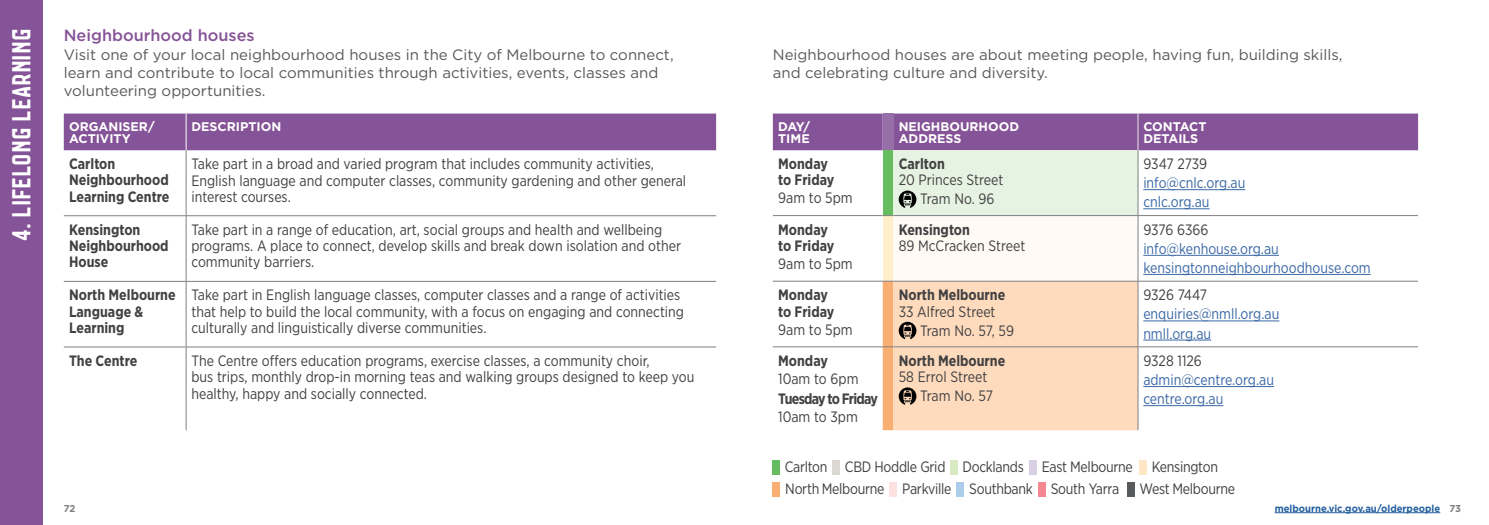
<style>
.page{position:relative;width:1489px;height:525px;background:#fff}
.page>*{position:absolute;margin:0;border:0;box-sizing:border-box;transform-origin:0 0}
.t1{font:27.5px "Co M";color:#fff}
.t2{font:500 16.25px "Gotham";color:#855397}
.t3{font:15px/16.2px "Gotham Narrow";color:#414042;scale:.95 1}
.t4{font:15px/18.1px "Gotham";color:#58595b}
.t5{font:700 15px/16.2px "Gotham Narrow";color:#414042;scale:.95 1}
.t6{font:15px/19.1px "Gotham Narrow";color:#3a68a5;scale:.95 1}
.t7{font:15px "Gotham Narrow";letter-spacing:-.02em;color:#414042;scale:.95 1}
.t8{font:700 15px "Gotham Narrow";letter-spacing:-.05em;color:#414042;scale:.95 1}
.t9{font:700 12.5px/12.5px "Gotham";color:#fff}
.t10{font:700 10px "Gotham";color:#215e9e;scale:.95 1}
.t11{font:700 10px "Gotham";color:#807f83;scale:.95 1}
.s1{color:#807f83}
</style>
<div class="page">
<div style="left:0;top:0;width:43px;height:524px;background:#855397"></div>
<div style="left:64px;top:113px;width:652px;height:37px;background:#855397"></div>
<hr style="left:186px;top:150px;width:1px;height:65px;background:#807f83">
<hr style="left:186px;top:216px;width:1px;height:65px;background:#807f83">
<hr style="left:186px;top:281px;width:1px;height:65px;background:#807f83">
<hr style="left:186px;top:347px;width:1px;height:83px;background:#807f83">
<hr style="left:186px;top:113px;width:1px;height:37px;background:#fff">
<hr style="left:64px;top:215px;width:122px;height:1px;background:#807f83">
<hr style="left:186px;top:215px;width:530px;height:1px;background:#807f83">
<hr style="left:64px;top:281px;width:122px;height:1px;background:#807f83">
<hr style="left:186px;top:281px;width:530px;height:1px;background:#807f83">
<hr style="left:64px;top:346px;width:122px;height:1px;background:#807f83">
<hr style="left:186px;top:346px;width:530px;height:1px;background:#807f83">
<div style="left:772px;top:113px;width:645px;height:37px;background:#855397"></div>
<div style="left:882px;top:113px;width:11px;height:37px;background:#966ea8"></div>
<div style="left:882px;top:150px;width:11px;height:65px;background:#65bd60"></div>
<div style="left:893px;top:150px;width:244px;height:65px;background:#e6f2e2"></div>
<div style="left:882px;top:215px;width:11px;height:66px;background:#ffefcc"></div>
<div style="left:893px;top:215px;width:244px;height:66px;background:#fffbf4"></div>
<div style="left:916px;top:282px;width:221px;height:148px;background:#fedbbd"></div>
<hr style="left:1137px;top:113px;width:1px;height:37px;background:#e9e8ea">
<hr style="left:893px;top:281px;width:244px;height:1px;background:#807f83">
<hr style="left:772px;top:215px;width:110px;height:1px;background:#807f83">
<hr style="left:1137px;top:215px;width:280px;height:1px;background:#807f83">
<hr style="left:772px;top:281px;width:110px;height:1px;background:#807f83">
<hr style="left:1137px;top:281px;width:280px;height:1px;background:#807f83">
<hr style="left:772px;top:346px;width:110px;height:1px;background:#807f83">
<hr style="left:893px;top:346px;width:244px;height:1px;background:#807f83">
<hr style="left:1137px;top:346px;width:280px;height:1px;background:#807f83">
<hr style="left:893px;top:215px;width:244px;height:1px;background:#807f83">
<hr style="left:1137px;top:150px;width:1px;height:65px;background:#807f83">
<hr style="left:1137px;top:216px;width:1px;height:65px;background:#807f83">
<hr style="left:1137px;top:281px;width:1px;height:65px;background:#807f83">
<hr style="left:1137px;top:347px;width:1px;height:83px;background:#807f83">
<svg style="left:898px;top:190px;width:18px;height:18px"></svg>
<hr style="left:1143px;top:189px;width:102px;height:1px;background:#3a68a5">
<hr style="left:1143px;top:208px;width:66px;height:1px;background:#3a68a5">
<hr style="left:1143px;top:255px;width:135px;height:1px;background:#3a68a5">
<hr style="left:1143px;top:274px;width:227px;height:1px;background:#3a68a5">
<hr style="left:1143px;top:320px;width:136px;height:1px;background:#3a68a5">
<hr style="left:1143px;top:339px;width:68px;height:1px;background:#3a68a5">
<svg style="left:882px;top:281px;width:34px;height:149px;background:#e9be9a"></svg>
<hr style="left:1143px;top:386px;width:130px;height:1px;background:#3a68a5">
<hr style="left:1143px;top:405px;width:80px;height:1px;background:#3a68a5">
<div style="left:956px;top:482px;width:7px;height:14px;background:#adcceb"></div>
<div style="left:832px;top:460px;width:7px;height:14px;background:#dbd7d3"></div>
<div style="left:772px;top:460px;width:8px;height:14px;background:#65bd60"></div>
<div style="left:889px;top:482px;width:7px;height:14px;background:#fde0df"></div>
<div style="left:1029px;top:460px;width:7px;height:14px;background:#dad0e4"></div>
<div style="left:1126px;top:482px;width:7px;height:14px;background:#58595b"></div>
<div style="left:1139px;top:460px;width:7px;height:14px;background:#ffe6c7"></div>
<div style="left:950px;top:460px;width:7px;height:14px;background:#d8eac1"></div>
<div style="left:1038px;top:482px;width:7px;height:14px;background:#f48792"></div>
<div style="left:772px;top:482px;width:8px;height:14px;background:#faaf72"></div>
<hr style="left:1274px;top:512px;width:165px;height:1px;background:#215e9e">
<h1 class="t1" style="left:6px;top:241px;width:214px;rotate:-90deg">4. LIFELONG LEARNING</h1>
<p class="t2" style="left:64px;top:25px;width:192px">Neighbourhood houses</p>
<p class="t4" style="left:64px;top:45px;width:611px">Visit one of your local neighbourhood houses in the City of Melbourne to connect, learn and contribute to local communities through activities, events, classes and volunteering opportunities.</p>
<p class="t9" style="left:69px;top:120px;width:87px">ORGANISER/<br>ACTIVITY</p>
<p class="t9" style="left:191px;top:120px;width:91px">DESCRIPTION</p>
<p class="t5" style="left:69px;top:156px;width:107px">Carlton<br>Neighbourhood<br>Learning Centre</p>
<p class="t3" style="left:191px;top:155px;width:522px">Take part in a broad and varied program that includes community activities,<br>English language and computer classes, community gardening and other general interest courses.</p>
<p class="t5" style="left:69px;top:221px;width:106px">Kensington<br>Neighbourhood<br>House</p>
<p class="t3" style="left:191px;top:221px;width:517px">Take part in a range of education, art, social groups and health and wellbeing programs. A place to connect, develop skills and break down isolation and other community barriers.</p>
<p class="t5" style="left:69px;top:287px;width:114px">North Melbourne<br>Language &amp;<br>Learning</p>
<p class="t3" style="left:191px;top:286px;width:520px">Take part in English language classes, computer classes and a range of activities that help to build the local community, with a focus on engaging and connecting culturally and linguistically diverse communities.</p>
<p class="t5" style="left:69px;top:352px;width:73px">The Centre</p>
<p class="t3" style="left:191px;top:352px;width:531px">The Centre offers education programs, exercise classes, a community choir,<br>bus trips, monthly drop-in morning teas and walking groups designed to keep you healthy, happy and socially connected.</p>
<p class="t11" style="left:64px;top:501px;width:14px">72</p>
<p class="t4" style="left:772px;top:45px;width:571px">Neighbourhood houses are about meeting people, having fun, building skills, and celebrating culture and diversity.</p>
<p class="t9" style="left:778px;top:120px;width:33px">DAY/<br>TIME</p>
<p class="t9" style="left:898px;top:120px;width:122px">NEIGHBOURHOOD<br>ADDRESS</p>
<p class="t9" style="left:1143px;top:120px;width:65px">CONTACT<br>DETAILS</p>
<p class="t5" style="left:778px;top:155px;width:61px">Monday to Friday</p>
<p class="t3" style="left:778px;top:189px;width:80px">9am to 5pm</p>
<p class="t5" style="left:898px;top:155px;width:50px">Carlton</p>
<p class="t3" style="left:920px;top:170px;width:89px;line-height:19.1px;text-indent:-21px">20 Princes Street<br>Tram No. 96</p>
<p class="t3" style="left:1143px;top:155px;width:69px">9347 2739</p>
<p class="t6" style="left:1143px;top:173px;width:109px">info@cnlc.org.au cnlc.org.au</p>
<p class="t5" style="left:778px;top:221px;width:61px">Monday to Friday</p>
<p class="t3" style="left:778px;top:255px;width:80px">9am to 5pm</p>
<p class="t5" style="left:778px;top:286px;width:61px">Monday to Friday</p>
<p class="t3" style="left:778px;top:321px;width:80px">9am to 5pm</p>
<p class="t5" style="left:778px;top:352px;width:54px">Monday</p>
<p class="t3" style="left:778px;top:370px;width:86px">10am to 6pm</p>
<p class="t8" style="left:778px;top:388px;width:107px">Tuesday to Friday</p>
<p class="t3" style="left:778px;top:408px;width:85px">10am to 3pm</p>
<p class="t5" style="left:898px;top:221px;width:77px">Kensington</p>
<p class="t3" style="left:898px;top:237px;width:135px">89 McCracken Street</p>
<p class="t5" style="left:898px;top:286px;width:114px">North Melbourne</p>
<p class="t3" style="left:920px;top:301px;width:100px;line-height:19.1px;text-indent:-21px">33 Alfred Street<br>Tram No. 57, 59</p>
<p class="t5" style="left:898px;top:352px;width:114px">North Melbourne</p>
<p class="t3" style="left:920px;top:367px;width:78px;line-height:19.1px;text-indent:-21px">58 Errol Street<br>Tram No. 57</p>
<p class="t3" style="left:1143px;top:221px;width:70px">9376 6366</p>
<p class="t6" style="left:1143px;top:238px;width:241px">info@kenhouse.org.au kensingtonneighbourhoodhouse.com</p>
<p class="t3" style="left:1143px;top:286px;width:69px">9326 7447</p>
<p class="t6" style="left:1143px;top:304px;width:145px">enquiries@nmll.org.au nmll.org.au</p>
<p class="t3" style="left:1143px;top:352px;width:63px">9328 1126</p>
<p class="t6" style="left:1143px;top:369px;width:139px">admin@centre.org.au centre.org.au</p>
<p class="t7" style="left:784px;top:457px;width:171px">Carlton CBD Hoddle Grid</p>
<p class="t7" style="left:1041px;top:457px;width:97px">East Melbourne</p>
<p class="t7" style="left:902px;top:479px;width:53px">Parkville</p>
<p class="t7" style="left:1139px;top:479px;width:102px">West Melbourne</p>
<p class="t7" style="left:962px;top:457px;width:66px">Docklands</p>
<p class="t7" style="left:1151px;top:457px;width:71px">Kensington</p>
<p class="t7" style="left:785px;top:479px;width:106px">North Melbourne</p>
<p class="t7" style="left:1050px;top:479px;width:73px">South Yarra</p>
<p class="t7" style="left:969px;top:479px;width:69px">Southbank</p>
<p class="t10" style="left:1274px;top:501px;width:198px">melbourne.vic.gov.au/olderpeople <span class="s1">73</span></p>
</div>
